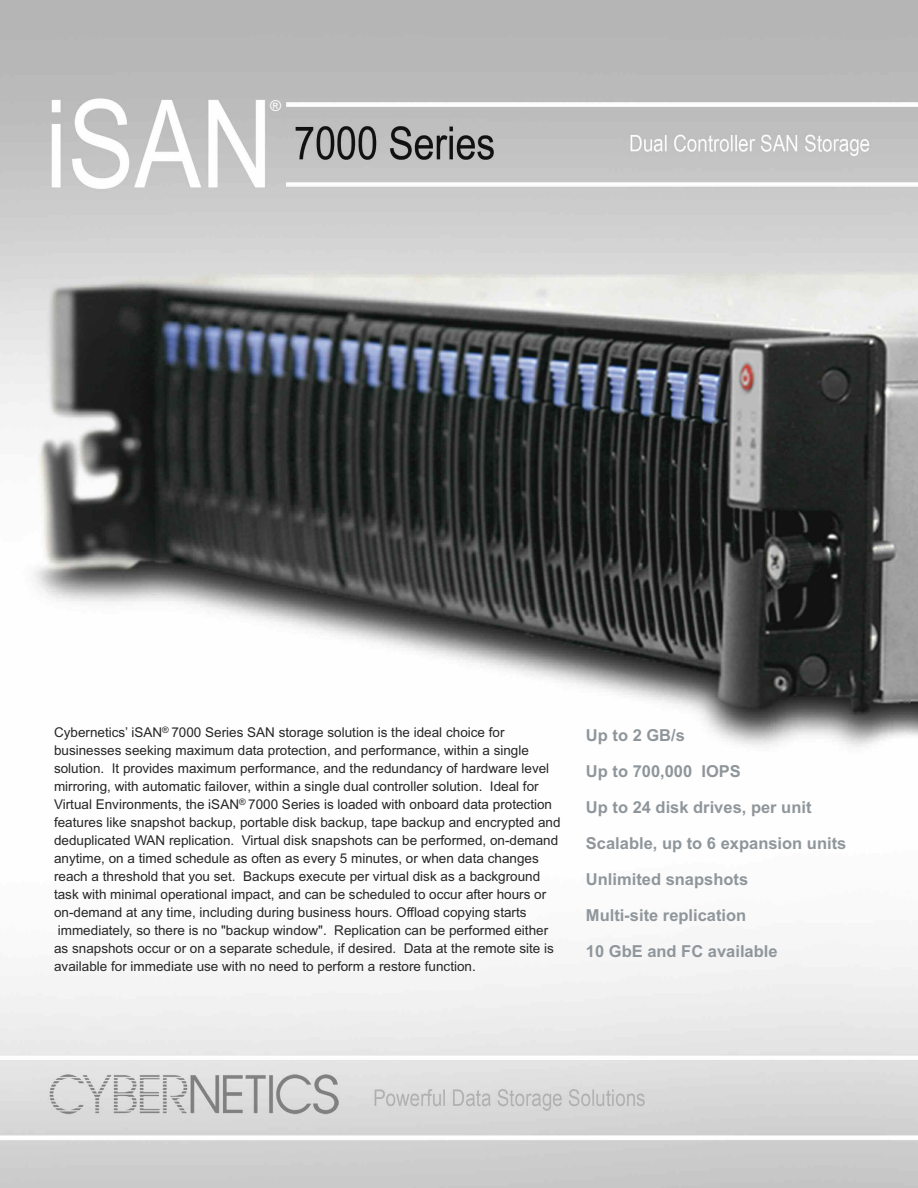
<style>
.page{position:relative;width:918px;height:1188px;background:#fff}
.page>*{position:absolute;margin:0;border:0;box-sizing:border-box;transform-origin:0 0}
.t1{font:700 16.5px/36px "Arial";color:#8f969b}
.t2{font:15px "Arial";color:#fff}
.t3{font:13.5px/18px "Arial";color:#272627}
</style>
<div class="page">
<img style="left:0;top:0;width:918px;height:1188px">
<p class="t2" style="left:270px;top:97px;width:13px">®</p>
<p class="t3" style="left:54px;top:723px;width:508px">Cybernetics’ iSAN<sup>®</sup> 7000 Series SAN storage solution is the ideal choice for businesses seeking maximum data protection, and performance, within a single solution. It provides maximum performance, and the redundancy of hardware level mirroring, with automatic failover, within a single dual controller solution. Ideal for Virtual Environments, the iSAN<sup>®</sup> 7000 Series is loaded with onboard data protection features like snapshot backup, portable disk backup, tape backup and encrypted and deduplicated WAN replication. Virtual disk snapshots can be performed, on-demand anytime, on a timed schedule as often as every 5 minutes, or when data changes reach a threshold that you set. Backups execute per virtual disk as a background task with minimal operational impact, and can be scheduled to occur after hours or on-demand at any time, including during business hours. Offload copying starts immediately, so there is no "backup window". Replication can be performed either as snapshots occur or on a separate schedule, if desired. Data at the remote site is available for immediate use with no need to perform a restore function.</p>
<p class="t1" style="left:586px;top:717px;width:262px">Up to 2 GB/s<br>Up to 700,000 IOPS<br>Up to 24 disk drives, per unit<br>Scalable, up to 6 expansion units<br>Unlimited snapshots<br>Multi-site replication<br>10 GbE and FC available</p>
</div>
